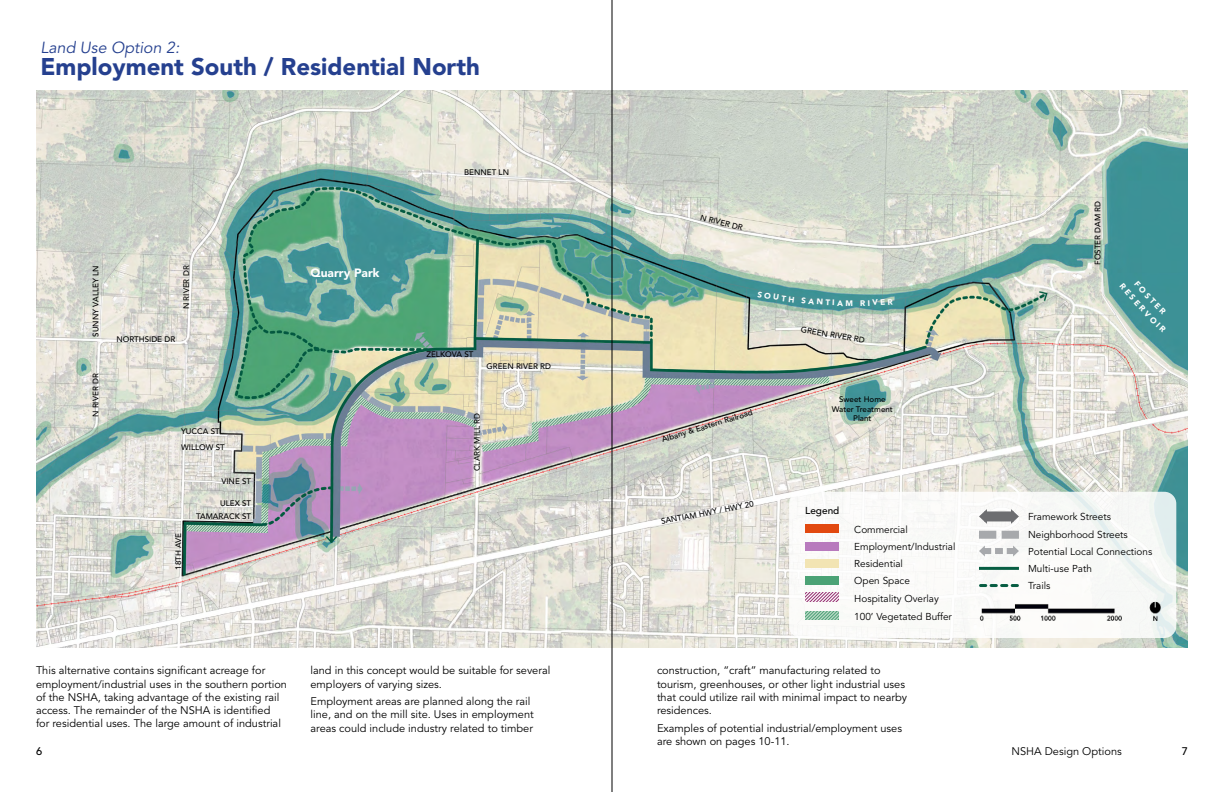
<style>
.page{position:relative;width:1224px;height:792px;background:#fff}
.page>*{position:absolute;margin:0;border:0;box-sizing:border-box;transform-origin:0 0}
.t1{font:900 24px "Avenir LT Std";color:#25408f}
.t2{font:16px "Avenir";color:#25408f}
.t3{font:900 12px "Avenir LT Std";color:#fff}
.t4{font:11px/13.2px "Avenir";color:#000}
.t5{font:500 11px "Avenir";color:#000}
.t6{font:10px/17.3px "Avenir";color:#000}
.t7{font:500 10px "Avenir";color:#000}
.t8{font:500 8px/9.6px "Avenir";color:#000;text-align:center}
.t9{font:900 8px "Avenir LT Std";color:#fff}
</style>
<div class="page">
<img style="left:36px;top:90px;width:1152px;height:558px">
<div style="left:789px;top:492px;width:387px;height:146px;background:#f9faf8;border-radius:12px"></div>
<svg style="left:805px;top:611px;width:33px;height:9px"></svg>
<svg style="left:805px;top:593px;width:33px;height:9px"></svg>
<img style="left:979px;top:600px;width:186px;height:25px">
<div style="left:805px;top:524px;width:33px;height:9px;background:#e24910"></div>
<div style="left:805px;top:542px;width:33px;height:8px;background:#b87abd"></div>
<div style="left:805px;top:559px;width:33px;height:9px;background:#f2e4b3"></div>
<div style="left:805px;top:576px;width:33px;height:9px;background:#4ba275"></div>
<div style="left:984px;top:511px;width:30px;height:10px;background:#6d6e71"></div>
<svg style="left:979px;top:509px;width:8px;height:15px"></svg>
<svg style="left:1011px;top:509px;width:8px;height:15px"></svg>
<svg style="left:979px;top:531px;width:40px;height:8px"></svg>
<svg style="left:979px;top:546px;width:40px;height:11px"></svg>
<hr style="left:979px;top:567px;width:40px;height:3px;background:#075d42">
<svg style="left:980px;top:584px;width:37px;height:3px"></svg>
<hr style="left:612px;top:0;width:1px;height:792px;background:#000">
<svg style="left:1120px;top:280px;width:47px;height:53px;background:#4b989a"></svg>
<svg style="left:757px;top:291px;width:37px;height:11px"></svg>
<svg style="left:801px;top:297px;width:42px;height:9px"></svg>
<svg style="left:861px;top:298px;width:32px;height:8px"></svg>
<h2 class="t2" style="left:40px;top:38px;width:143px">Land Use Option 2:</h2>
<h1 class="t1" style="left:40px;top:52px;width:441px">Employment South / Residential North</h1>
<p class="t8" style="left:91px;top:337px;width:73px;rotate:-90deg">SUNNY VALLEY LN</p>
<p class="t8" style="left:91px;top:417px;width:45px;rotate:-90deg">N RIVER DR</p>
<p class="t8" style="left:182px;top:309px;width:45px;rotate:-90deg">N RIVER DR</p>
<p class="t8" style="left:116px;top:334px;width:60px">NORTHSIDE DR</p>
<p class="t8" style="left:181px;top:426px;width:40px">YUCCA ST</p>
<p class="t8" style="left:181px;top:442px;width:45px">WILLOW ST</p>
<p class="t8" style="left:221px;top:477px;width:31px">VINE ST</p>
<p class="t8" style="left:220px;top:498px;width:33px">ULEX ST</p>
<p class="t8" style="left:174px;top:570px;width:38px;rotate:-90deg">18TH AVE</p>
<p class="t8" style="left:196px;top:511px;width:56px">TAMARACK ST</p>
<p class="t3" style="left:310px;top:266px;width:71px">Quarry Park</p>
<p class="t8" style="left:464px;top:167px;width:46px">BENNET LN</p>
<p class="t8" style="left:426px;top:350px;width:49px">ZELKOVA ST</p>
<p class="t8" style="left:487px;top:362px;width:66px">GREEN RIVER RD</p>
<p class="t8" style="left:472px;top:471px;width:60px;rotate:-90deg">CLARK MILL RD</p>
<p class="t8" style="left:702px;top:213px;width:45px;rotate:14deg">N RIVER DR</p>
<p class="t8" style="left:661px;top:435px;width:96px;rotate:-17deg">Albany &amp; Eastern Railroad</p>
<p class="t8" style="left:660px;top:517px;width:96px;rotate:-11deg">SANTIAM HWY / HWY 20</p>
<p class="t9" style="left:845px;top:298px;width:9px">M</p>
<p class="t8" style="left:802px;top:325px;width:66px;rotate:9deg">GREEN RIVER RD</p>
<p class="t8" style="left:832px;top:395px;width:62px">Sweet Home<br>Water Treatment<br>Plant</p>
<p class="t7" style="left:805px;top:505px;width:36px">Legend</p>
<p class="t6" style="left:854px;top:521px;width:55px">Commercial</p>
<p class="t6" style="left:854px;top:538px;width:103px">Employment/Industrial<br>Residential<br>Open Space</p>
<p class="t6" style="left:854px;top:608px;width:99px">100’ Vegetated Buffer</p>
<p class="t6" style="left:854px;top:590px;width:86px">Hospitality Overlay</p>
<p class="t8" style="left:1093px;top:265px;width:66px;rotate:-90deg">FOSTER DAM RD</p>
<p class="t6" style="left:1028px;top:508px;width:126px">Framework Streets<br>Neighborhood Streets<br>Potential Local Connections<br>Multi-use Path<br>Trails</p>
<p class="t4" style="left:36px;top:664px;width:253px">This alternative contains significant acreage for employment/industrial uses in the southern portion of the NSHA, taking advantage of the existing rail access. The remainder of the NSHA is identified<br>for residential uses. The large amount of industrial</p>
<p class="t4" style="left:311px;top:664px;width:241px">land in this concept would be suitable for several employers of varying sizes.</p>
<p class="t4" style="left:657px;top:664px;width:252px">construction, “craft” manufacturing related to tourism, greenhouses, or other light industrial uses that could utilize rail with minimal impact to nearby residences.</p>
<p class="t4" style="left:657px;top:722px;width:247px">Examples of potential industrial/employment uses are shown on pages 10-11.</p>
<p class="t4" style="left:311px;top:695px;width:225px">Employment areas are planned along the rail line, and on the mill site. Uses in employment areas could include industry related to timber</p>
<p class="t5" style="left:36px;top:745px;width:8px">6</p>
<p class="t4" style="left:1012px;top:745px;width:112px">NSHA Design Options</p>
<p class="t5" style="left:1182px;top:745px;width:8px">7</p>
</div>
